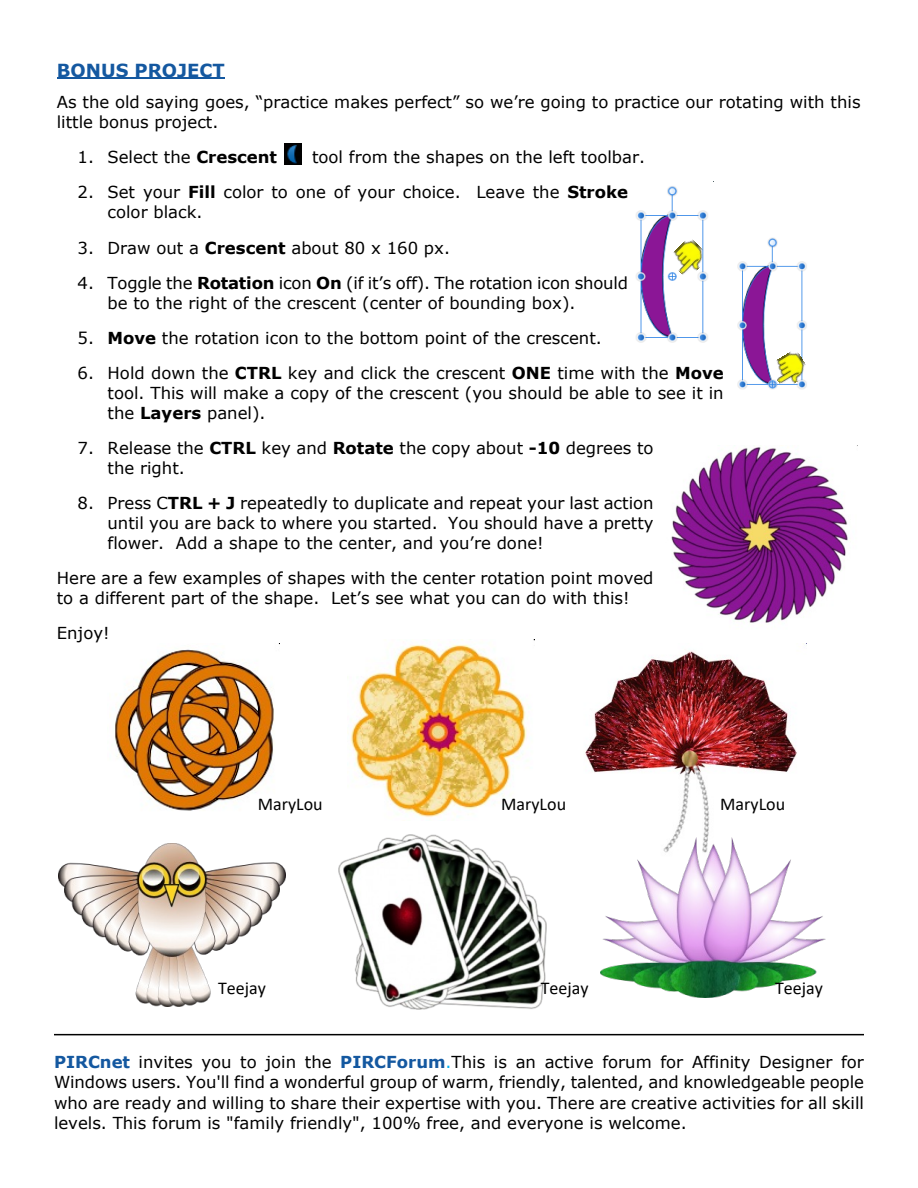
<style>
.page{position:relative;width:918px;height:1188px;background:#fff}
.page>*{position:absolute;margin:0;border:0;box-sizing:border-box;transform-origin:0 0}
.t1{font:18px "Calibri";color:#000}
.t2{font:700 18px "Verdana";color:#1458a0}
.t3{font:16.5px/20.1px "Verdana";color:#000}
.s1{font-weight:700}
.s2{font-weight:700;color:#1458a0}
.s3{color:#00b0f0}
</style>
<div class="page">
<hr style="left:54px;top:1034px;width:810px;height:1px;background:#000">
<hr style="left:57px;top:77px;width:168px;height:2px;background:#1458a0">
<img style="left:284px;top:144px;width:17px;height:21px">
<img style="left:636px;top:186px;width:72px;height:157px">
<img style="left:668px;top:236px;width:40px;height:41px">
<img style="left:737px;top:238px;width:70px;height:151px">
<img style="left:769px;top:348px;width:38px;height:40px">
<img style="left:671px;top:445px;width:187px;height:178px">
<img style="left:114px;top:643px;width:166px;height:168px">
<img style="left:350px;top:639px;width:185px;height:179px">
<img style="left:585px;top:651px;width:212px;height:187px">
<img style="left:58px;top:844px;width:227px;height:162px">
<img style="left:338px;top:835px;width:209px;height:175px">
<img style="left:600px;top:838px;width:225px;height:159px">
<p class="t2" style="left:57px;top:63px;width:169px">BONUS PROJECT</p>
<p class="t3" style="left:57px;top:94px;width:805px">As the old saying goes, “practice makes perfect” so we’re going to practice our rotating with this little bonus project.</p>
<p class="t3" style="left:78px;top:149px;width:201px">1. Select the <span class="s1">Crescent</span></p>
<p class="t3" style="left:312px;top:149px;width:335px">tool from the shapes on the left toolbar.</p>
<p class="t3" style="left:108px;top:184px;width:522px;text-indent:-30px">2. Set your <span class="s1">Fill</span> color to one of your choice. Leave the <span class="s1">Stroke </span>color black.</p>
<p class="t3" style="left:78px;top:239px;width:374px">3. Draw out a <span class="s1">Crescent</span> about 80 x 160 px.</p>
<p class="t3" style="left:108px;top:274px;width:522px;text-indent:-30px">4. Toggle the <span class="s1">Rotation</span> icon <span class="s1">On</span> (if it’s off). The rotation icon should be to the right of the crescent (center of bounding box).</p>
<p class="t3" style="left:78px;top:329px;width:526px">5. <span class="s1">Move</span> the rotation icon to the bottom point of the crescent.</p>
<p class="t3" style="left:108px;top:364px;width:618px;text-align:justify;text-indent:-30px">6. Hold down the <span class="s1">CTRL</span> key and click the crescent <span class="s1">ONE</span> time with the <span class="s1">Move </span>tool. This will make a copy of the crescent (you should be able to see it in the <span class="s1">Layers</span> panel).</p>
<p class="t3" style="left:108px;top:439px;width:548px;text-indent:-30px">7. Release the <span class="s1">CTRL</span> key and <span class="s1">Rotate</span> the copy about <span class="s1">-10</span> degrees to the right.</p>
<p class="t3" style="left:108px;top:494px;width:548px;text-align:justify;text-indent:-30px">8. Press C<span class="s1">TRL + J</span> repeatedly to duplicate and repeat your last action until you are back to where you started. You should have a pretty flower. Add a shape to the center, and you’re done!</p>
<p class="t3" style="left:57px;top:570px;width:598px">Here are a few examples of shapes with the center rotation point moved to a different part of the shape. Let’s see what you can do with this!</p>
<p class="t3" style="left:57px;top:625px;width:54px">Enjoy!</p>
<p class="t1" style="left:258px;top:797px;width:67px">MaryLou</p>
<p class="t1" style="left:501px;top:797px;width:67px">MaryLou</p>
<p class="t1" style="left:720px;top:797px;width:67px">MaryLou</p>
<p class="t1" style="left:218px;top:981px;width:49px">Teejay</p>
<p class="t1" style="left:541px;top:981px;width:49px">Teejay</p>
<p class="t1" style="left:775px;top:981px;width:49px">Teejay</p>
<p class="t3" style="left:54px;top:1054px;width:812px;text-align:justify"><span class="s2">PIRCnet</span> invites you to join the <span class="s2">PIRCForum</span><span class="s3">.</span>This is an active forum for Affinity Designer for Windows users. You'll find a wonderful group of warm, friendly, talented, and knowledgeable people who are ready and willing to share their expertise with you. There are creative activities for all skill levels. This forum is "family friendly", 100% free, and everyone is welcome.</p>
</div>
